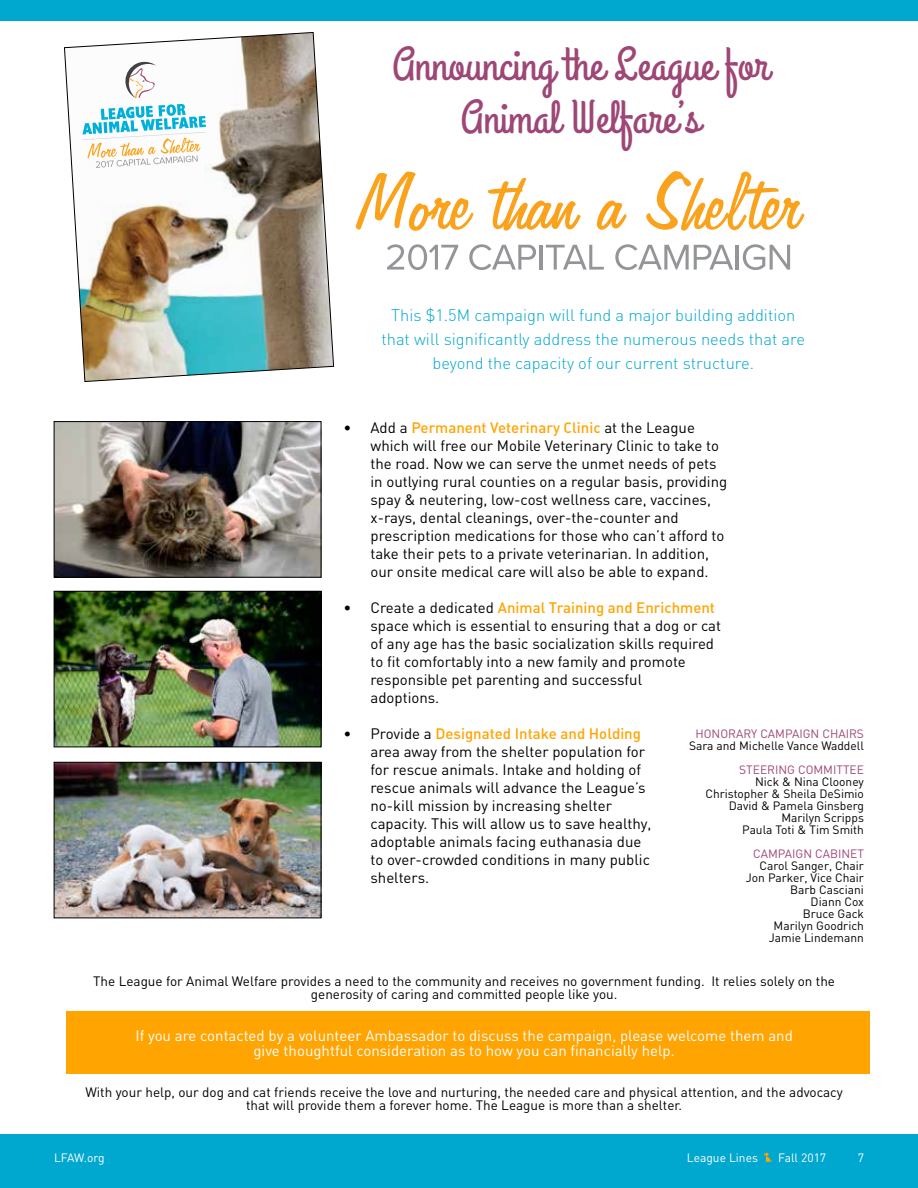
<style>
.page{position:relative;width:918px;height:1188px;background:#fff}
.page>*{position:absolute;margin:0;border:0;box-sizing:border-box;transform-origin:0 0}
.t1{font:46.5px/52.5px "Grand Hotel";color:#9e4777;text-align:center}
.t2{font:300 16.5px/24px "DIN";color:#00a7ce;text-align:center}
.t3{font:15px/18px "DIN";color:#000}
.t4{font:15px/15px "DIN";color:#fff;text-align:center}
.t5{font:15px "DIN Medium Alternate";color:#ffa400}
.t6{font:13.5px/13.5px "DIN";color:#000;text-align:center}
.t7{font:12px/12px "DIN";color:#000;text-align:right}
.t8{font:12px "DIN";color:#9e4777}
.t9{font:12px "DIN";color:#fff}
.s1{font-family:"DIN";color:#000}
</style>
<div class="page">
<div style="left:0;top:1134px;width:918px;height:54px;background:#00a7ce"></div>
<svg style="left:764px;top:1153px;width:8px;height:9px"></svg>
<div style="left:67px;top:1011px;width:803px;height:63px;background:#ffa400"></div>
<img style="left:56px;top:593px;width:263px;height:152px">
<div style="left:54px;top:591px;width:267px;height:156px;border:1px solid #000"></div>
<img style="left:56px;top:424px;width:263px;height:151px">
<div style="left:54px;top:422px;width:267px;height:155px;border:1px solid #000"></div>
<img style="left:56px;top:764px;width:263px;height:152px">
<div style="left:54px;top:762px;width:267px;height:156px;border:1px solid #000"></div>
<div style="left:0;top:0;width:918px;height:21px;background:#00a7ce"></div>
<svg style="left:387px;top:244px;width:71px;height:26px"></svg>
<svg style="left:469px;top:244px;width:67px;height:26px"></svg>
<hr style="left:539px;top:245px;width:3px;height:25px;background:#939598">
<svg style="left:546px;top:245px;width:58px;height:25px"></svg>
<svg style="left:615px;top:244px;width:118px;height:26px"></svg>
<hr style="left:736px;top:245px;width:3px;height:25px;background:#939598">
<svg style="left:743px;top:244px;width:47px;height:26px"></svg>
<svg style="left:356px;top:172px;width:117px;height:59px"></svg>
<svg style="left:488px;top:178px;width:93px;height:53px"></svg>
<svg style="left:597px;top:201px;width:30px;height:29px"></svg>
<svg style="left:646px;top:171px;width:158px;height:60px"></svg>
<img style="left:64px;top:32px;width:270px;height:350px">
<h1 class="t1" style="left:392px;top:41px;width:379px">Announcing the League for<br>Animal Welfare’s</h1>
<p class="t2" style="left:381px;top:303px;width:425px">This $1.5M campaign will fund a major building addition that will significantly address the numerous needs that are beyond the capacity of our current structure.</p>
<p class="t5" style="left:344px;top:418px;width:353px"><span class="s1">• Add a</span> Permanent Veterinary Clinic <span class="s1">at the League</span></p>
<p class="t3" style="left:370px;top:436px;width:358px">which will free our Mobile Veterinary Clinic to take to the road. Now we can serve the unmet needs of pets in outlying rural counties on a regular basis, providing spay &amp; neutering, low-cost wellness care, vaccines, x-rays, dental cleanings, over-the-counter and prescription medications for those who can’t afford to take their pets to a private veterinarian. In addition, our onsite medical care will also be able to expand.</p>
<p class="t5" style="left:344px;top:598px;width:373px"><span class="s1">• Create a dedicated</span> Animal Training and Enrichment</p>
<p class="t3" style="left:370px;top:616px;width:352px">space which is essential to ensuring that a dog or cat of any age has the basic socialization skills required to fit comfortably into a new family and promote responsible pet parenting and successful<br>adoptions.</p>
<p class="t5" style="left:344px;top:724px;width:299px"><span class="s1">• Provide a</span> Designated Intake and Holding</p>
<p class="t3" style="left:370px;top:742px;width:283px">area away from the shelter population for for rescue animals. Intake and holding of rescue animals will advance the League’s no-kill mission by increasing shelter capacity. This will allow us to save healthy, adoptable animals facing euthanasia due to over-crowded conditions in many public shelters.</p>
<p class="t8" style="left:695px;top:726px;width:170px">HONORARY CAMPAIGN CHAIRS</p>
<p class="t7" style="left:689px;top:740px;width:176px">Sara and Michelle Vance Waddell</p>
<p class="t8" style="left:739px;top:762px;width:126px">STEERING COMMITTEE</p>
<p class="t7" style="left:705px;top:776px;width:160px">Nick &amp; Nina Clooney<br>Christopher &amp; Sheila DeSimio<br>David &amp; Pamela Ginsberg<br>Marilyn Scripps<br>Paula Toti &amp; Tim Smith</p>
<p class="t8" style="left:753px;top:846px;width:112px">CAMPAIGN CABINET</p>
<p class="t7" style="left:746px;top:860px;width:120px">Carol Sanger, Chair<br>Jon Parker, Vice Chair<br>Barb Casciani<br>Diann Cox<br>Bruce Gack<br>Marilyn Goodrich<br>Jamie Lindemann</p>
<p class="t6" style="left:93px;top:974px;width:743px">The League for Animal Welfare provides a need to the community and receives no government funding. It relies solely on the generosity of caring and committed people like you.</p>
<p class="t4" style="left:135px;top:1028px;width:659px">If you are contacted by a volunteer Ambassador to discuss the campaign, please welcome them and give thoughtful consideration as to how you can financially help.</p>
<p class="t6" style="left:85px;top:1085px;width:759px">With your help, our dog and cat friends receive the love and nurturing, the needed care and physical attention, and the advocacy that will provide them a forever home. The League is more than a shelter.</p>
<p class="t9" style="left:54px;top:1150px;width:52px">LFAW.org</p>
<p class="t9" style="left:687px;top:1150px;width:73px">League Lines</p>
<p class="t9" style="left:778px;top:1150px;width:49px">Fall 2017</p>
<p class="t9" style="left:858px;top:1150px;width:8px">7</p>
</div>
